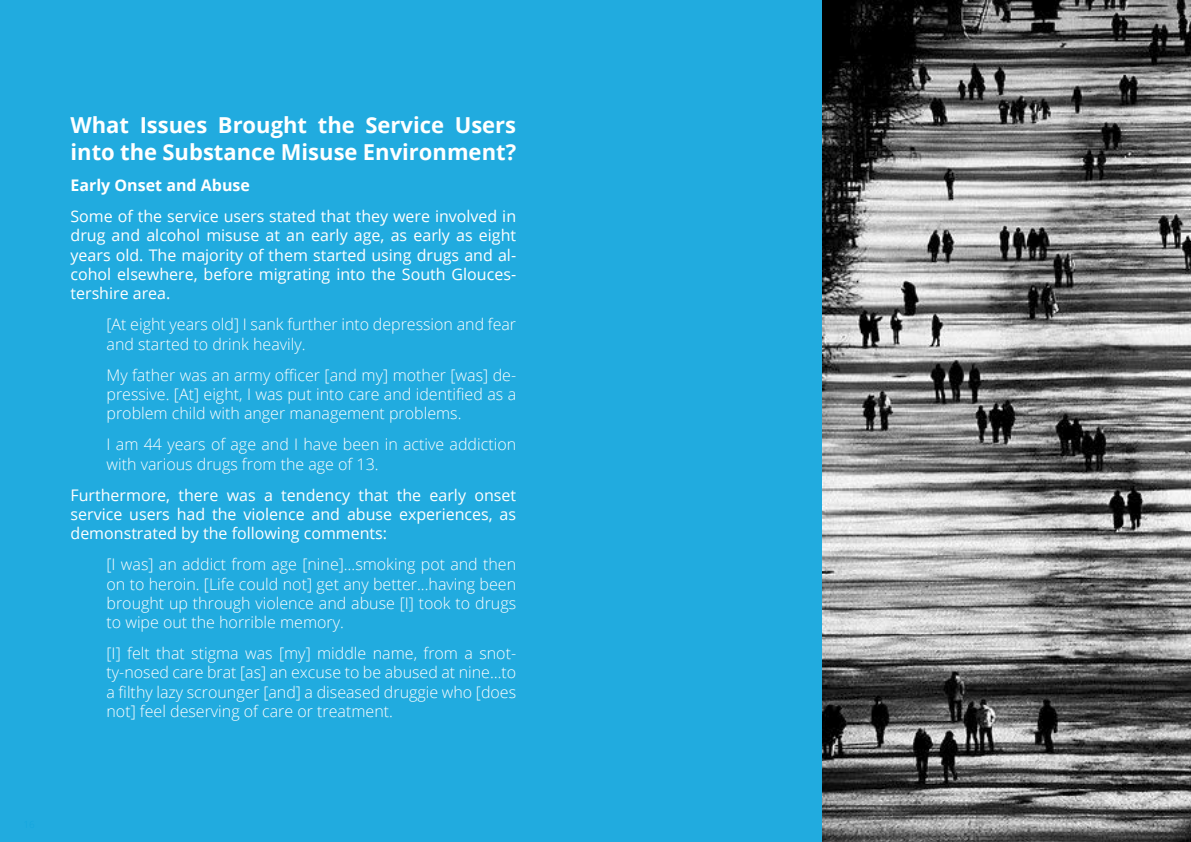
<style>
.page{position:relative;width:1191px;height:842px;background:#fff}
.page>*{position:absolute;margin:0;border:0;box-sizing:border-box;transform-origin:0 0}
.t1{font:700 22px/26.4px "Open Sans";color:#fff}
.t2{font:300 16px/19.2px "Open Sans";color:#fff;text-align:justify}
.t3{font:16px/19.2px "Open Sans";color:#fff;text-align:justify}
.t4{font:700 16px "Open Sans";color:#fff}
</style>
<div class="page">
<div style="left:0;top:0;width:822px;height:842px;background:#21abdf"></div>
<img style="left:822px;top:0;width:369px;height:842px">
<p class="t1" style="left:70px;top:112px;width:447px">What Issues Brought the Service Users into the Substance Misuse Environment?</p>
<p class="t4" style="left:70px;top:174px;width:181px">Early Onset and Abuse</p>
<p class="t3" style="left:70px;top:206px;width:447px">Some of the service users stated that they were involved in drug and alcohol misuse at an early age, as early as eight years old. The majority of them started using drugs and al&shy;cohol elsewhere, before migrating into the South Glouces&shy;tershire area.</p>
<p class="t2" style="left:106px;top:314px;width:411px">[At eight years old] I sank further into depression and fear and started to drink heavily.</p>
<p class="t2" style="left:106px;top:365px;width:411px">My father was an army officer [and my] mother [was] de&shy;pressive. [At] eight, I was put into care and identified as a problem child with anger management problems.</p>
<p class="t2" style="left:106px;top:434px;width:411px">I am 44 years of age and I have been in active addiction with various drugs from the age of 13.</p>
<p class="t3" style="left:70px;top:485px;width:447px">Furthermore, there was a tendency that the early onset service users had the violence and abuse experiences, as demonstrated by the following comments:</p>
<p class="t2" style="left:106px;top:554px;width:411px">[I was] an addict from age [nine]…smoking pot and then on to heroin. [Life could not] get any better...having been brought up through violence and abuse [I] took to drugs to wipe out the horrible memory.</p>
<p class="t2" style="left:106px;top:643px;width:411px">[I] felt that stigma was [my] middle name, from a snot&shy;ty-nosed care brat [as] an excuse to be abused at nine…to a filthy lazy scrounger [and] a diseased druggie who [does not] feel deserving of care or treatment.</p>
</div>
